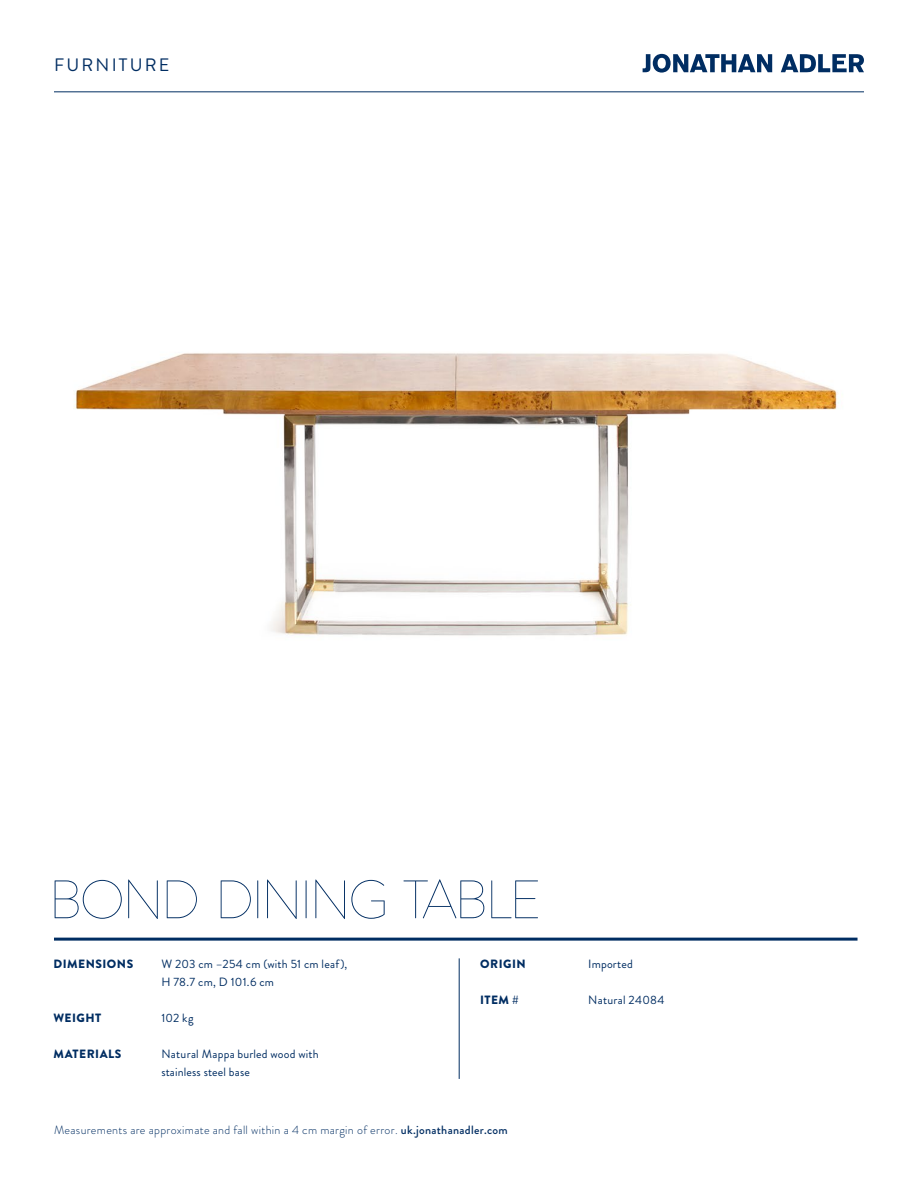
<style>
.page{position:relative;width:918px;height:1188px;background:#fff}
.page>*{position:absolute;margin:0;border:0;box-sizing:border-box;transform-origin:0 0}
.Price_-_Large{font:100 54px "Brandon Grotesque";letter-spacing:-.055em;color:#002d62}
.t1{font:18px "Brandon Grotesque";letter-spacing:.12em;color:#002d62}
.t2{font:12px/18px "Brandon Grotesque";letter-spacing:.015em;color:#002d62}
.t3{font:300 12px "Brandon Grotesque";letter-spacing:.025em;color:#002d62}
.t4{font:900 12px "Brandon Grotesque";letter-spacing:.04em;color:#002d62}
.s1{font-weight:500}
</style>
<div class="page">
<hr style="left:54px;top:938px;width:804px;height:3px;background:#002d62">
<svg style="left:643px;top:54px;width:129px;height:19px"></svg>
<svg style="left:781px;top:54px;width:83px;height:18px"></svg>
<hr style="left:54px;top:92px;width:810px;height:1px;background:#002d62">
<hr style="left:459px;top:958px;width:1px;height:121px;background:#002d62">
<img style="left:73px;top:353px;width:766px;height:283px">
<p class="t1" style="left:54px;top:53px;width:117px">FURNITURE</p>
<p class="Price_-_Large" style="left:49px;top:863px;width:495px">BOND DINING TABLE</p>
<p class="t4" style="left:53px;top:956px;width:81px">DIMENSIONS</p>
<p class="t4" style="left:53px;top:1010px;width:49px">WEIGHT</p>
<p class="t4" style="left:53px;top:1046px;width:70px">MATERIALS</p>
<p class="t2" style="left:161px;top:955px;width:187px">W 203 cm –254 cm (with 51 cm leaf),</p>
<p class="t2" style="left:161px;top:973px;width:114px">H 78.7 cm, D 101.6 cm</p>
<p class="t2" style="left:161px;top:1009px;width:34px">102 kg</p>
<p class="t2" style="left:161px;top:1045px;width:159px">Natural Mappa burled wood with stainless steel base</p>
<p class="t4" style="left:480px;top:956px;width:47px">ORIGIN</p>
<p class="t4" style="left:480px;top:992px;width:40px">ITEM #</p>
<p class="t3" style="left:54px;top:1122px;width:455px">Measurements are approximate and fall within a 4 cm margin of error. <span class="s1">uk.jonathanadler.com</span></p>
<p class="t2" style="left:588px;top:955px;width:46px">Imported</p>
<p class="t2" style="left:588px;top:991px;width:78px">Natural 24084</p>
</div>
